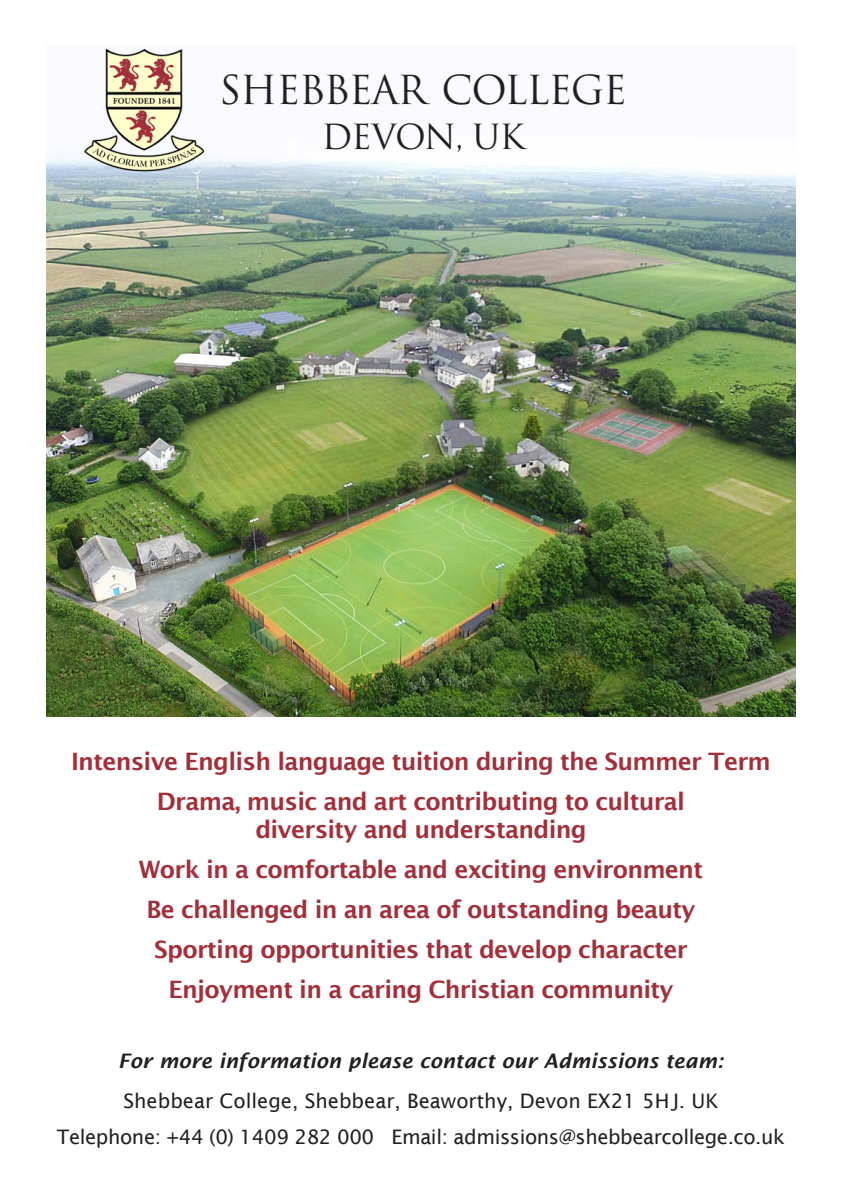
<style>
.page{position:relative;width:842px;height:1191px;background:#fff}
.page>*{position:absolute;margin:0;border:0;box-sizing:border-box;transform-origin:0 0}
.t1{font:38.8px "Trajan Pro";letter-spacing:-.03em;color:#231f20}
.t2{font:33.6px "Trajan Pro";letter-spacing:-.035em;color:#231f20}
.Paragraph_Style{font:600 24px "Lucida Sans";letter-spacing:-.03em;color:#a1303b}
.Paragraph_Style-2{font:20px/36px "Lucida Sans";letter-spacing:-.02em;color:#231f20;text-align:center}
.Paragraph_Style-3{font:italic 600 20px "Lucida Sans";color:#231f20}
</style>
<div class="page">
<img style="left:47px;top:156px;width:748px;height:560px">
<img style="left:78px;top:48px;width:131px;height:134px">
<p class="t1" style="left:219px;top:65px;width:409px">SHEBBEAR COLLEGE</p>
<p class="t2" style="left:322px;top:115px;width:205px">DEVON, UK</p>
<p class="Paragraph_Style" style="left:71px;top:747px;width:701px">Intensive English language tuition during the Summer Term</p>
<p class="Paragraph_Style" style="left:157px;top:787px;width:530px">Drama, music and art contributing to cultural</p>
<p class="Paragraph_Style" style="left:255px;top:815px;width:333px">diversity and understanding</p>
<p class="Paragraph_Style" style="left:139px;top:855px;width:566px">Work in a comfortable and exciting environment</p>
<p class="Paragraph_Style" style="left:146px;top:895px;width:551px">Be challenged in an area of outstanding beauty</p>
<p class="Paragraph_Style" style="left:154px;top:935px;width:535px">Sporting opportunities that develop character</p>
<p class="Paragraph_Style" style="left:168px;top:975px;width:506px">Enjoyment in a caring Christian community</p>
<p class="Paragraph_Style-3" style="left:118px;top:1049px;width:607px">For more information please contact our Admissions team:</p>
<p class="Paragraph_Style-2" style="left:57px;top:1082px;width:730px">Shebbear College, Shebbear, Beaworthy, Devon EX21 5H J. UK<br>Telephone: +44 (0) 1409 282 000 Email: admissions@shebbearcollege.co.uk</p>
</div>
